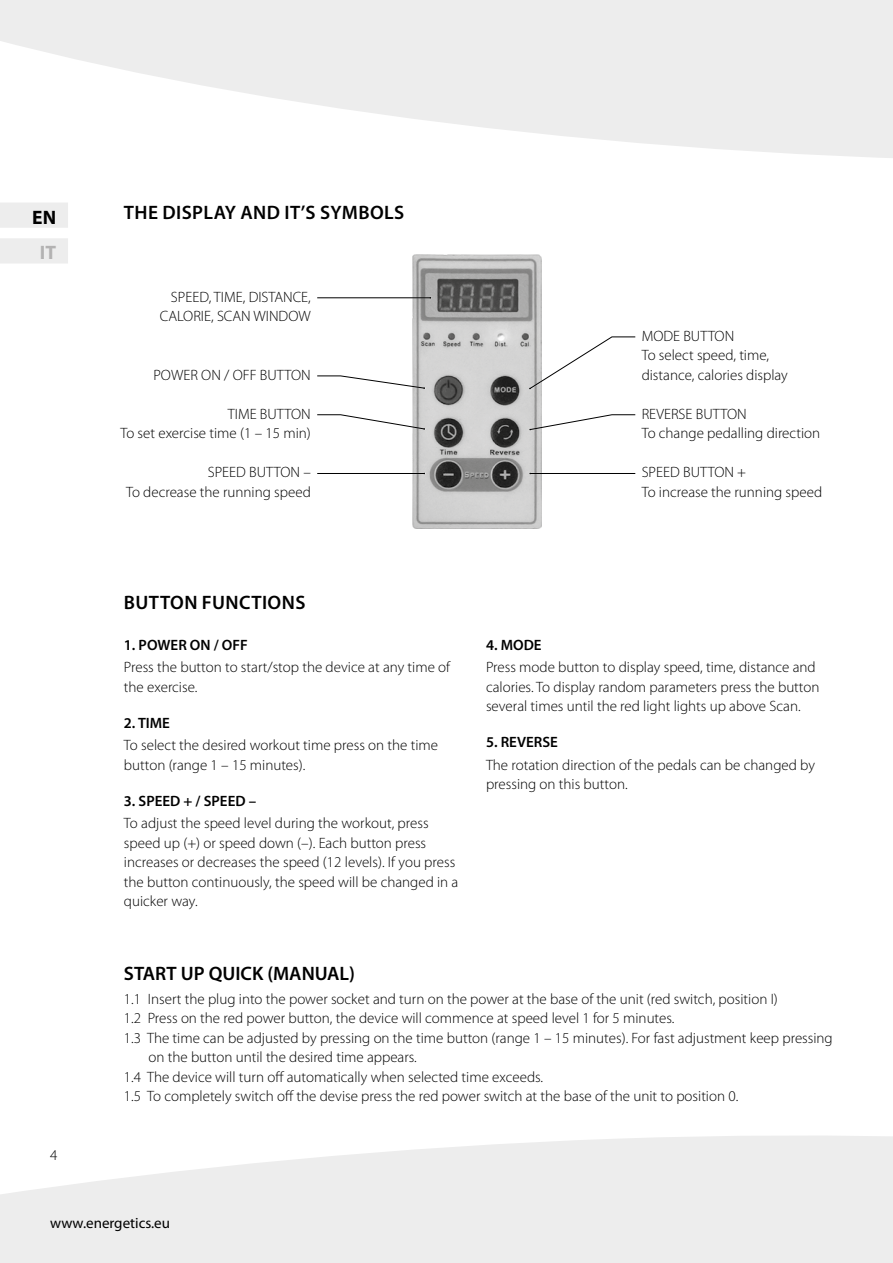
<style>
.page{position:relative;width:893px;height:1263px;background:#fff}
.page>*{position:absolute;margin:0;border:0;box-sizing:border-box;transform-origin:0 0}
.t1{font:600 19.5px "Myriad Pro";letter-spacing:.02em;color:#000}
.t2{font:600 19.5px "Myriad Pro";color:#000}
.t3{font:700 19.5px "Myriad Pro";color:#000}
.t4{font:700 19.5px "Myriad Pro";color:#b3b2b2}
.t5{font:300 15px/19.5px "Myriad Pro";color:#000}
.t6{font:600 15px "Myriad Pro";color:#000}
.t7{font:15px "Myriad Pro";color:#000}
</style>
<div class="page">
<svg style="left:0;top:0;width:893px;height:158px;fill:#ededed"></svg>
<svg style="left:0;top:1136px;width:893px;height:127px;background:#efefef"></svg>
<div style="left:0;top:202px;width:68px;height:26px;background:#ededed"></div>
<div style="left:0;top:238px;width:68px;height:26px;background:#ededed"></div>
<img style="left:412px;top:254px;width:129px;height:274px">
<hr style="left:316px;top:296px;width:116px;height:3px;background:#fff;opacity:.75">
<hr style="left:317px;top:298px;width:113px;height:1px;background:#000">
<div style="left:316px;top:375px;width:110px;height:15px;background:#fff;opacity:.75"></div>
<svg style="left:317px;top:375px;width:108px;height:14px"></svg>
<div style="left:316px;top:414px;width:110px;height:16px;background:#fff;opacity:.75"></div>
<svg style="left:317px;top:414px;width:108px;height:16px"></svg>
<div style="left:528px;top:336px;width:108px;height:54px;background:#fff;opacity:.75"></div>
<svg style="left:529px;top:336px;width:107px;height:53px"></svg>
<div style="left:528px;top:414px;width:108px;height:17px;background:#fff;opacity:.75"></div>
<svg style="left:529px;top:414px;width:107px;height:16px"></svg>
<hr style="left:316px;top:472px;width:110px;height:3px;background:#fff">
<hr style="left:317px;top:473px;width:107px;height:1px;background:#000">
<hr style="left:528px;top:472px;width:108px;height:3px;background:#fff">
<hr style="left:530px;top:473px;width:105px;height:1px;background:#000">
<h1 class="t3" style="left:32px;top:206px;width:25px">EN</h1>
<h1 class="t4" style="left:40px;top:242px;width:18px">IT</h1>
<p class="t5" style="left:50px;top:1145px;width:9px">4</p>
<h1 class="t1" style="left:124px;top:202px;width:282px">THE DISPLAY AND IT’S SYMBOLS</h1>
<p class="t5" style="left:160px;top:287px;width:152px;text-align:right">SPEED, TIME, DISTANCE,<br>CALORIE, SCAN WINDOW</p>
<p class="t5" style="left:153px;top:365px;width:159px">POWER ON / OFF BUTTON</p>
<p class="t5" style="left:120px;top:404px;width:192px;text-align:right">TIME BUTTON<br>To set exercise time (1 – 15 min)</p>
<p class="t5" style="left:642px;top:326px;width:148px">MODE BUTTON<br>To select speed, time, distance, calories display</p>
<p class="t5" style="left:642px;top:404px;width:180px">REVERSE BUTTON<br>To change pedalling direction</p>
<p class="t5" style="left:126px;top:463px;width:186px;text-align:right">SPEED BUTTON –<br>To decrease the running speed</p>
<p class="t5" style="left:642px;top:463px;width:182px">SPEED BUTTON +<br>To increase the running speed</p>
<h1 class="t1" style="left:124px;top:592px;width:113px">BUTTON FUNCTI</h1>
<h1 class="t1" style="left:268px;top:592px;width:39px">ONS</h1>
<p class="t6" style="left:124px;top:636px;width:125px">1. POWER ON / OFF</p>
<p class="t5" style="left:124px;top:658px;width:328px">Press the button to start/stop the device at any time of the exercise.</p>
<p class="t6" style="left:124px;top:714px;width:48px">2. TIME</p>
<p class="t5" style="left:124px;top:736px;width:316px">To select the desired workout time press on the time button (range 1 – 15 minutes).</p>
<p class="t6" style="left:124px;top:792px;width:134px">3. SPEED + / SPEED –</p>
<p class="t5" style="left:124px;top:814px;width:336px">To adjust the speed level during the workout, press speed up (+) or speed down (–). Each button press increases or decreases the speed (12 levels). If you press the button continuously, the speed will be changed in a quicker way.</p>
<p class="t6" style="left:486px;top:636px;width:57px">4. MODE</p>
<p class="t5" style="left:486px;top:658px;width:335px">Press mode button to display speed, time, distance and calories. To display random parameters press the button several times until the red light lights up above Scan.</p>
<p class="t6" style="left:486px;top:734px;width:73px">5. REVERSE</p>
<p class="t5" style="left:486px;top:755px;width:330px">The rotation direction of the pedals can be changed by pressing on this button.</p>
<h1 class="t2" style="left:124px;top:962px;width:233px">START UP QUICK (MANUAL)</h1>
<p class="t5" style="left:124px;top:989px;width:655px">1.1 Insert the plug into the power socket and turn on the power at the base of the unit (red switch, position I)</p>
<p class="t5" style="left:124px;top:1009px;width:552px">1.2 Press on the red power button, the device will commence at speed level 1 for 5 minutes.</p>
<p class="t5" style="left:124px;top:1028px;width:710px">1.3 The time can be adjusted by pressing on the time button (range 1 – 15 minutes). For fast adjustment keep pressing</p>
<p class="t5" style="left:148px;top:1048px;width:270px">on the button until the desired time appears.</p>
<p class="t5" style="left:124px;top:1067px;width:421px">1.4 The device will turn off automatically when selected time exceeds.</p>
<p class="t5" style="left:124px;top:1087px;width:616px">1.5 To completely switch off the devise press the red power switch at the base of the unit to position 0.</p>
<p class="t7" style="left:50px;top:1214px;width:121px">www.energetics.eu</p>
</div>
